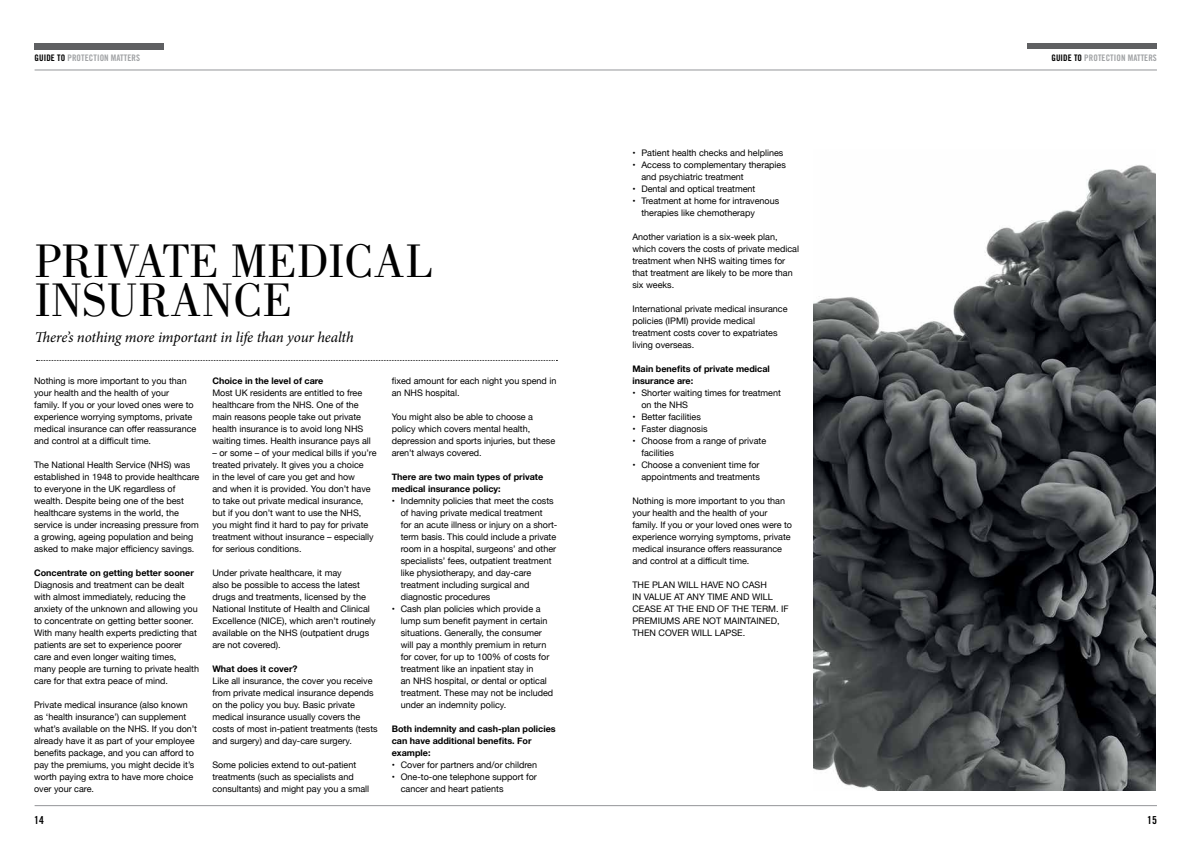
<style>
.page{position:relative;width:1191px;height:842px;background:#fff}
.page>*{position:absolute;margin:0;border:0;box-sizing:border-box;transform-origin:0 0}
.t1{font:48.7px/38.3px "Bodoni";color:#000}
.t2{font:italic 15px "Minion Pro";letter-spacing:-.01em;color:#000}
.t3{font:11px "Trade Gothic Bold Cond Twenty";color:#000}
.t4{font:9px/12px "Helvetica Neue";color:#000}
.t5{font:700 9px/12px "Helvetica Neue";color:#000}
.t6{font:9px "Trade Gothic Bold Cond Twenty";letter-spacing:.01em;color:#a1a3a5}
.s1{color:#000}
</style>
<div class="page">
<hr style="left:35px;top:805px;width:1122px;height:1px;background:#939598">
<hr style="left:35px;top:70px;width:1122px;height:1px;background:#939598">
<div style="left:34px;top:43px;width:129px;height:6px;background:#5f6062"></div>
<div style="left:1028px;top:43px;width:129px;height:5px;background:#5f6062"></div>
<svg style="left:37px;top:360px;width:520px;height:1px"></svg>
<img style="left:813px;top:165px;width:342px;height:626px">
<p class="t6" style="left:35px;top:52px;width:107px"><span class="s1">GUIDE TO</span> PROTECTION MATTERS</p>
<p class="t6" style="left:1051px;top:52px;width:107px"><span class="s1">GUIDE TO</span> PROTECTION MATTERS</p>
<h1 class="t1" style="left:35px;top:242px;width:399px">PRIVATE MEDICAL<br>INSURANCE</h1>
<h2 class="t2" style="left:35px;top:327px;width:320px">There’s nothing more important in life than your health</h2>
<p class="t4" style="left:34px;top:375px;width:164px">Nothing is more important to you than your health and the health of your family. If you or your loved ones were to experience worrying symptoms, private medical insurance can offer reassurance and control at a difficult time.</p>
<p class="t4" style="left:34px;top:459px;width:167px">The National Health Service (NHS) was established in 1948 to provide healthcare to everyone in the UK regardless of wealth. Despite being one of the best healthcare systems in the world, the service is under increasing pressure from a growing, ageing population and being asked to make major efficiency savings.</p>
<p class="t5" style="left:34px;top:567px;width:161px">Concentrate on getting better sooner</p>
<p class="t4" style="left:34px;top:579px;width:167px">Diagnosis and treatment can be dealt with almost immediately, reducing the anxiety of the unknown and allowing you to concentrate on getting better sooner.<br>With many health experts predicting that patients are set to experience poorer care and even longer waiting times, many people are turning to private health care for that extra peace of mind.</p>
<p class="t4" style="left:34px;top:699px;width:165px">Private medical insurance (also known as ‘health insurance’) can supplement what’s available on the NHS. If you don’t already have it as part of your employee benefits package, and you can afford to pay the premiums, you might decide it’s worth paying extra to have more choice over your care.</p>
<p class="t5" style="left:212px;top:375px;width:112px">Choice in the level of care</p>
<p class="t4" style="left:212px;top:387px;width:160px">Most UK residents are entitled to free healthcare from the NHS. One of the main reasons people take out private health insurance is to avoid long NHS waiting times. Health insurance pays all</p>
<p class="t4" style="left:212px;top:447px;width:166px">– or some – of your medical bills if you’re treated privately. It gives you a choice<br>in the level of care you get and how<br>and when it is provided. You don’t have to take out private medical insurance, but if you don’t want to use the NHS, you might find it hard to pay for private treatment without insurance – especially for serious conditions.</p>
<p class="t4" style="left:212px;top:567px;width:165px">Under private healthcare, it may<br>also be possible to access the latest drugs and treatments, licensed by the National Institute of Health and Clinical Excellence (NICE), which aren’t routinely available on the NHS (outpatient drugs are not covered).</p>
<p class="t5" style="left:212px;top:663px;width:87px">What does it cover?</p>
<p class="t4" style="left:212px;top:675px;width:167px">Like all insurance, the cover you receive from private medical insurance depends on the policy you buy. Basic private medical insurance usually covers the costs of most in-patient treatments (tests and surgery) and day-care surgery.</p>
<p class="t4" style="left:212px;top:759px;width:158px">Some policies extend to out-patient treatments (such as specialists and consultants) and might pay you a small</p>
<p class="t4" style="left:392px;top:375px;width:166px">fixed amount for each night you spend in an NHS hospital.</p>
<p class="t4" style="left:392px;top:411px;width:165px">You might also be able to choose a policy which covers mental health, depression and sports injuries, but these aren’t always covered.</p>
<p class="t5" style="left:392px;top:471px;width:153px">There are two main types of private medical insurance policy:</p>
<p class="t4" style="left:401px;top:495px;width:158px;text-indent:-9px">• Indemnity policies that meet the costs of having private medical treatment<br>for an acute illness or injury on a short&shy;term basis. This could include a private room in a hospital, surgeons’ and other specialists’ fees, outpatient treatment like physiotherapy, and day-care treatment including surgical and diagnostic procedures</p>
<p class="t4" style="left:401px;top:603px;width:154px;text-indent:-9px">• Cash plan policies which provide a lump sum benefit payment in certain situations. Generally, the consumer will pay a monthly premium in return for cover, for up to 100% of costs for treatment like an inpatient stay in<br>an NHS hospital, or dental or optical treatment. These may not be included under an indemnity policy.</p>
<p class="t5" style="left:392px;top:723px;width:165px">Both indemnity and cash-plan policies can have additional benefits. For example:</p>
<p class="t4" style="left:392px;top:759px;width:147px">• Cover for partners and/or children</p>
<p class="t4" style="left:401px;top:771px;width:138px;text-indent:-9px">• One-to-one telephone support for cancer and heart patients</p>
<p class="t4" style="left:632px;top:147px;width:153px">• Patient health checks and helplines</p>
<p class="t4" style="left:641px;top:159px;width:146px;text-indent:-9px">• Access to complementary therapies and psychiatric treatment</p>
<p class="t4" style="left:632px;top:183px;width:125px">• Dental and optical treatment</p>
<p class="t4" style="left:641px;top:195px;width:139px;text-indent:-9px">• Treatment at home for intravenous therapies like chemotherapy</p>
<p class="t4" style="left:632px;top:231px;width:168px">Another variation is a six-week plan, which covers the costs of private medical treatment when NHS waiting times for that treatment are likely to be more than six weeks.</p>
<p class="t4" style="left:632px;top:303px;width:157px">International private medical insurance policies (IPMI) provide medical treatment costs cover to expatriates living overseas.</p>
<p class="t5" style="left:632px;top:362px;width:139px">Main benefits of private medical insurance are:</p>
<p class="t4" style="left:641px;top:387px;width:141px;text-indent:-9px">• Shorter waiting times for treatment on the NHS</p>
<p class="t4" style="left:632px;top:411px;width:70px">• Better facilities</p>
<p class="t4" style="left:632px;top:423px;width:77px">• Faster diagnosis</p>
<p class="t4" style="left:641px;top:435px;width:126px;text-indent:-9px">• Choose from a range of private facilities</p>
<p class="t4" style="left:632px;top:459px;width:129px;text-align:right">• Choose a convenient time for appointments and treatments</p>
<p class="t4" style="left:632px;top:495px;width:161px">Nothing is more important to you than your health and the health of your family. If you or your loved ones were to experience worrying symptoms, private medical insurance offers reassurance and control at a difficult time.</p>
<p class="t4" style="left:632px;top:579px;width:158px">THE PLAN WILL HAVE NO CASH<br>IN VALUE AT ANY TIME AND WILL<br>CEASE AT THE END OF THE TERM. IF<br>PREMIUMS ARE NOT MAINTAINED,<br>THEN COVER WILL LAPSE.</p>
<p class="t3" style="left:34px;top:813px;width:11px">14</p>
<p class="t3" style="left:1147px;top:813px;width:11px">15</p>
</div>
